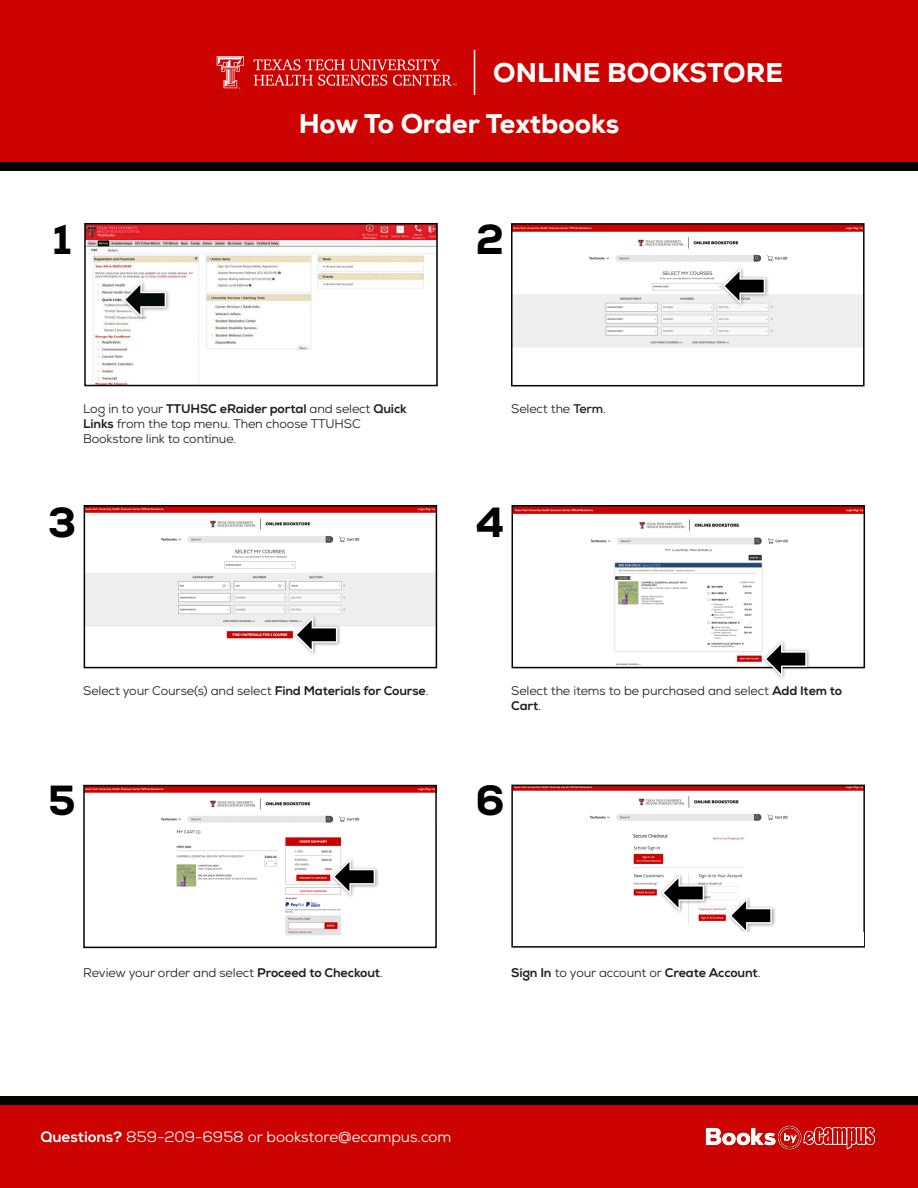
<style>
.page{position:relative;width:918px;height:1188px;background:#fff}
.page>*{position:absolute;margin:0;border:0;box-sizing:border-box;transform-origin:0 0}
.t1{font:800 42px "Nexa";color:#000}
.t2{font:800 27px "Nexa";color:#fff}
.t3{font:15px "Nexa";color:#fff}
.t4{font:12.6px/15px "Nexa";letter-spacing:-.01em;color:#231f20}
.t5{font:800 12.6px "Nexa";letter-spacing:-.01em;color:#231f20}
.s1{font-weight:400}
.s2{font-weight:800}
.s3{font-weight:700}
</style>
<div class="page">
<div style="left:0;top:1105px;width:918px;height:83px;background:#cc0300"></div>
<img style="left:705px;top:1125px;width:171px;height:25px">
<div style="left:0;top:0;width:918px;height:167px;background:#cc0300"></div>
<div style="left:0;top:162px;width:918px;height:9px;background:#040503"></div>
<div style="left:0;top:1096px;width:918px;height:9px;background:#040503"></div>
<img style="left:87px;top:508px;width:347px;height:131px">
<div style="left:84px;top:505px;width:353px;height:163px;border:2px solid #040503"></div>
<img style="left:614px;top:549px;width:149px;height:116px">
<img style="left:515px;top:508px;width:347px;height:37px">
<div style="left:512px;top:505px;width:353px;height:163px;border:2px solid #040503"></div>
<img style="left:87px;top:226px;width:348px;height:157px">
<div style="left:84px;top:223px;width:354px;height:163px;border:2px solid #040503"></div>
<img style="left:514px;top:788px;width:348px;height:137px">
<div style="left:511px;top:785px;width:354px;height:163px;border:2px solid #040503"></div>
<img style="left:86px;top:788px;width:348px;height:147px">
<div style="left:83px;top:785px;width:354px;height:163px;border:2px solid #040503"></div>
<img style="left:514px;top:226px;width:348px;height:122px">
<div style="left:511px;top:223px;width:354px;height:163px;border:2px solid #040503"></div>
<div style="left:720px;top:265px;width:50px;height:43px;background:#231f20;opacity:.45"></div>
<svg style="left:723px;top:268px;width:42px;height:36px"></svg>
<div style="left:293px;top:614px;width:49px;height:43px;background:#231f20;opacity:.45"></div>
<svg style="left:295px;top:617px;width:42px;height:36px"></svg>
<div style="left:762px;top:638px;width:49px;height:43px;background:#231f20;opacity:.45"></div>
<svg style="left:764px;top:641px;width:43px;height:36px"></svg>
<div style="left:330px;top:856px;width:49px;height:43px;background:#231f20;opacity:.45"></div>
<svg style="left:333px;top:858px;width:42px;height:37px"></svg>
<div style="left:659px;top:872px;width:50px;height:43px;background:#231f20;opacity:.45"></div>
<svg style="left:662px;top:875px;width:42px;height:36px"></svg>
<div style="left:727px;top:895px;width:49px;height:43px;background:#231f20;opacity:.45"></div>
<svg style="left:729px;top:897px;width:43px;height:36px"></svg>
<div style="left:513px;top:933px;width:350px;height:13px;background:#fff"></div>
<svg style="left:254px;top:59px;width:202px;height:27px"></svg>
<svg style="left:217px;top:56px;width:27px;height:33px"></svg>
<hr style="left:474px;top:50px;width:1px;height:45px;background:#fff">
<p class="t2" style="left:493px;top:55px;width:291px">ONLINE BOOKSTORE</p>
<p class="t1" style="left:53px;top:213px;width:21px">1</p>
<p class="t2" style="left:299px;top:107px;width:322px">How To Order Textbooks</p>
<p class="t1" style="left:476px;top:213px;width:30px">2</p>
<p class="t5" style="left:83px;top:401px;width:325px"><span class="s1">Log in to your</span> TTUHSC eRaider portal <span class="s1">and select</span> Quick</p>
<p class="t4" style="left:83px;top:416px;width:279px"><span class="s2">Links</span> from the top menu. Then choose TTUHSC<br>Bookstore link to continue.</p>
<p class="t1" style="left:48px;top:496px;width:30px">3</p>
<p class="t4" style="left:511px;top:401px;width:96px">Select the <span class="s3">Term</span>.</p>
<p class="t1" style="left:476px;top:496px;width:30px">4</p>
<p class="t4" style="left:83px;top:683px;width:347px">Select your Course(s) and select <span class="s2">Find Materials for Course</span>.</p>
<p class="t4" style="left:511px;top:683px;width:333px">Select the items to be purchased and select <span class="s2">Add Item to<br>Cart</span>.</p>
<p class="t1" style="left:48px;top:773px;width:29px">5</p>
<p class="t1" style="left:475px;top:773px;width:31px">6</p>
<p class="t4" style="left:83px;top:965px;width:301px">Review your order and select <span class="s2">Proceed to Checkout</span>.</p>
<p class="t5" style="left:511px;top:965px;width:251px">Sign In <span class="s1">to your account or</span> Create Account<span class="s1">.</span></p>
<p class="t3" style="left:40px;top:1127px;width:413px"><span class="s2">Questions?</span> 859-209-6958 or bookstore@ecampus.com</p>
</div>
